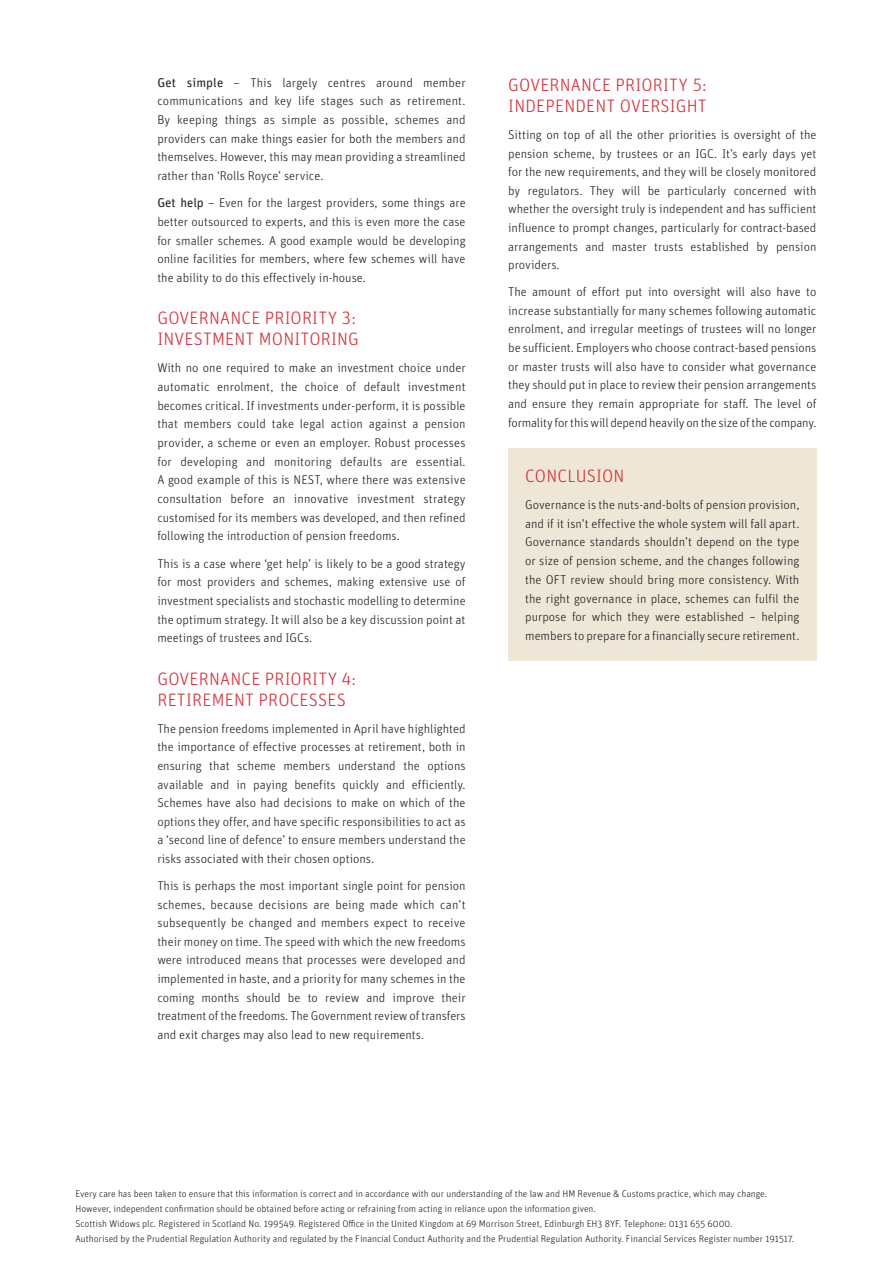
<style>
.page{position:relative;width:893px;height:1263px;background:#fff}
.page>*{position:absolute;margin:0;border:0;box-sizing:border-box;transform-origin:0 0}
.Subhead_2{font:300 18px/21px "Unit Rounded Pro";letter-spacing:.01em;color:#d73039}
.Body_copy{font:300 12.75px/18.6px "Unit Rounded Pro";color:#231f20;text-align:justify}
.news_heading{font:300 9.75px "Unit Rounded Pro";color:#231f20}
.s1{font-weight:400}
</style>
<div class="page">
<div style="left:508px;top:449px;width:308px;height:212px;background:#eee7d8"></div>
<p class="Body_copy" style="left:157px;top:73px;width:310px"><span class="s1">Get simple</span> – This largely centres around member communications and key life stages such as retirement.<br>By keeping things as simple as possible, schemes and providers can make things easier for both the members and themselves. However, this may mean providing a streamlined rather than ‘Rolls Royce’ service.</p>
<p class="Body_copy" style="left:157px;top:193px;width:310px"><span class="s1">Get help</span> – Even for the largest providers, some things are better outsourced to experts, and this is even more the case for smaller schemes. A good example would be developing online facilities for members, where few schemes will have the ability to do this effectively in-house.</p>
<p class="Subhead_2" style="left:157px;top:307px;width:203px">GOVERNANCE PRIORITY 3:<br>INVESTMENT MONITORING</p>
<p class="Body_copy" style="left:157px;top:358px;width:310px">With no one required to make an investment choice under automatic enrolment, the choice of default investment becomes critical. If investments under-perform, it is possible that members could take legal action against a pension provider, a scheme or even an employer. Robust processes for developing and monitoring defaults are essential.<br>A good example of this is NEST, where there was extensive consultation before an innovative investment strategy customised for its members was developed, and then refined following the introduction of pension freedoms.</p>
<p class="Body_copy" style="left:157px;top:554px;width:310px">This is a case where ‘get help’ is likely to be a good strategy for most providers and schemes, making extensive use of investment specialists and stochastic modelling to determine the optimum strategy. It will also be a key discussion point at meetings of trustees and IGCs.</p>
<p class="Subhead_2" style="left:157px;top:667px;width:200px">GOVERNANCE PRIORITY 4:<br>RETIREMENT PROCESSES</p>
<p class="Body_copy" style="left:157px;top:719px;width:310px">The pension freedoms implemented in April have highlighted the importance of effective processes at retirement, both in ensuring that scheme members understand the options available and in paying benefits quickly and efficiently.<br>Schemes have also had decisions to make on which of the options they offer, and have specific responsibilities to act as a ‘second line of defence’ to ensure members understand the risks associated with their chosen options.</p>
<p class="Body_copy" style="left:157px;top:876px;width:310px">This is perhaps the most important single point for pension schemes, because decisions are being made which can’t subsequently be changed and members expect to receive their money on time. The speed with which the new freedoms were introduced means that processes were developed and implemented in haste, and a priority for many schemes in the coming months should be to review and improve their treatment of the freedoms. The Government review of transfers and exit charges may also lead to new requirements.</p>
<p class="Subhead_2" style="left:508px;top:74px;width:200px">GOVERNANCE PRIORITY 5:<br>INDEPENDENT OVERSIGHT</p>
<p class="Body_copy" style="left:508px;top:125px;width:310px">Sitting on top of all the other priorities is oversight of the pension scheme, by trustees or an IGC. It’s early days yet for the new requirements, and they will be closely monitored by regulators. They will be particularly concerned with whether the oversight truly is independent and has sufficient influence to prompt changes, particularly for contract-based arrangements and master trusts established by pension providers.</p>
<p class="Body_copy" style="left:508px;top:282px;width:310px">The amount of effort put into oversight will also have to increase substantially for many schemes following automatic enrolment, and irregular meetings of trustees will no longer be sufficient. Employers who choose contract-based pensions or master trusts will also have to consider what governance they should put in place to review their pension arrangements and ensure they remain appropriate for staff. The level of formality for this will depend heavily on the size of the company.</p>
<p class="Subhead_2" style="left:525px;top:464px;width:101px">CONCLUSION</p>
<p class="Body_copy" style="left:525px;top:495px;width:276px">Governance is the nuts-and-bolts of pension provision, and if it isn’t effective the whole system will fall apart.<br>Governance standards shouldn’t depend on the type or size of pension scheme, and the changes following the OFT review should bring more consistency. With the right governance in place, schemes can fulfil the purpose for which they were established – helping members to prepare for a financially secure retirement.</p>
<p class="news_heading" style="left:75px;top:1187px;width:693px">Every care has been taken to ensure that this information is correct and in accordance with our understanding of the law and HM Revenue &amp; Customs practice, which may change.</p>
<p class="news_heading" style="left:75px;top:1202px;width:522px">However, independent confirmation should be obtained before acting or refraining from acting in reliance upon the information given.</p>
<p class="news_heading" style="left:75px;top:1217px;width:658px">Scottish Widows plc. Registered in Scotland No. 199549. Registered Office in the United Kingdom at 69 Morrison Street, Edinburgh EH3 8YF. Telephone: 0131 655 6000.</p>
<p class="news_heading" style="left:75px;top:1232px;width:720px">Authorised by the Prudential Regulation Authority and regulated by the Financial Conduct Authority and the Prudential Regulation Authority. Financial Services Register number 191517.</p>
</div>
